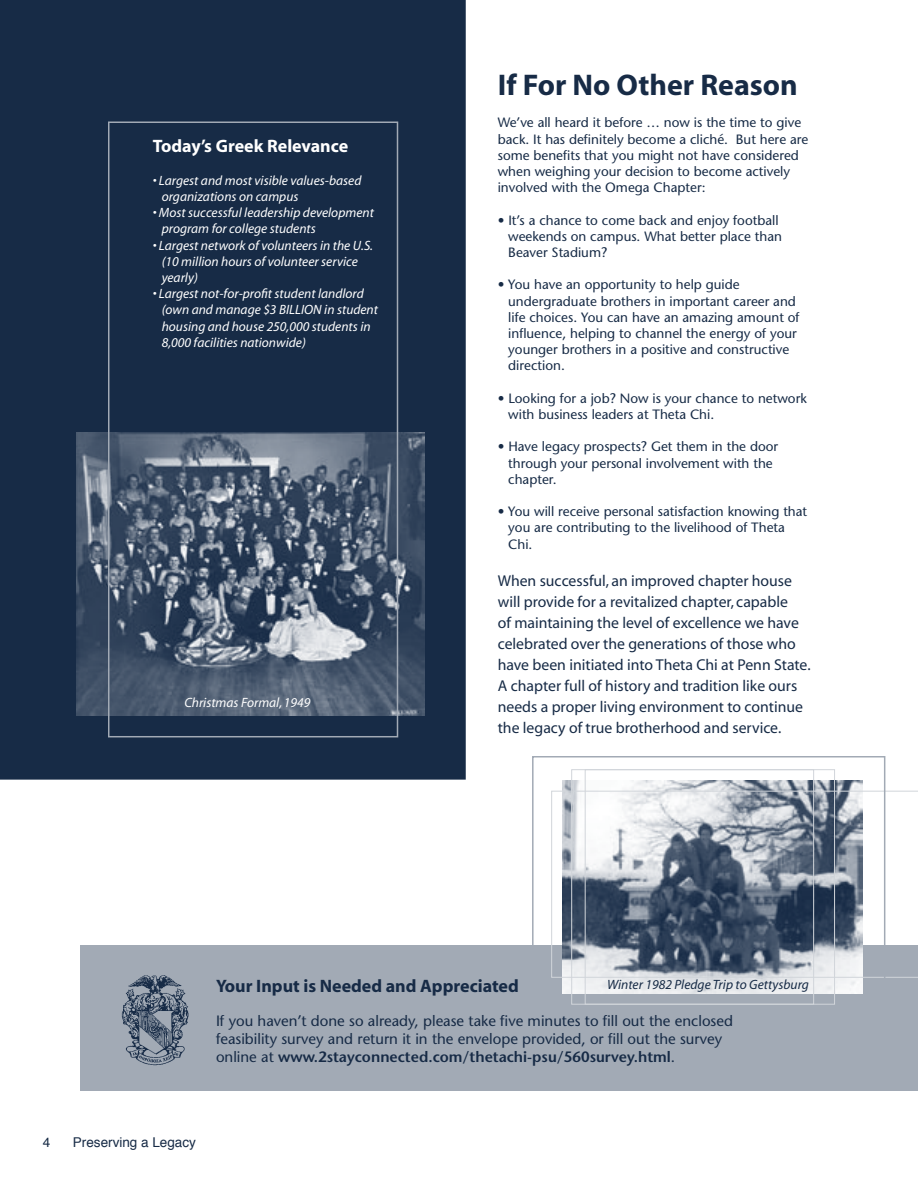
<style>
.page{position:relative;width:918px;height:1188px;background:#fff}
.page>*{position:absolute;margin:0;border:0;box-sizing:border-box;transform-origin:0 0}
._2_Heading{font:700 30px "Myriad";color:#172b46}
._2_Subhead{font:700 18px "Myriad";color:#172b46}
._2_Subhead-2{font:700 18px "Myriad";color:#fff}
._2_Bodytext{font:15.75px/21px "Myriad";color:#172b46}
._2_Bodytext-2{font:15px/18px "Stone Sans";color:#172b46}
._2_Bodytext-3{font:13.5px/16.2px "Stone Sans";color:#172b46}
._2_Caption{font:italic 13.5px/16.2px "Myriad";color:#fff}
._2_Caption-2{font:italic 13.5px "Myriad";color:#172b46}
.t1{font:13.5px "Helvetica";color:#172b46}
.s1{font-weight:600}
</style>
<div class="page">
<div style="left:0;top:0;width:466px;height:780px;background:#172b46"></div>
<img style="left:76px;top:432px;width:348px;height:284px">
<div style="left:80px;top:945px;width:838px;height:145px;background:#a2aab5"></div>
<img style="left:562px;top:781px;width:300px;height:213px">
<svg style="left:551px;top:791px;width:367px;height:186px"></svg>
<div style="left:571px;top:770px;width:264px;height:234px;border:1px solid #d1d5da"></div>
<div style="left:532px;top:756px;width:353px;height:251px;border:2px solid #a2aab5"></div>
<div style="left:108px;top:122px;width:290px;height:615px;border:2px solid #a2aab5"></div>
<img style="left:121px;top:975px;width:68px;height:91px">
<p class="_2_Subhead-2" style="left:153px;top:137px;width:197px">Today’s Greek Relevance</p>
<p class="_2_Caption" style="left:162px;top:173px;width:201px;text-indent:-9px">• Largest and most visible values-based organizations on campus</p>
<p class="_2_Caption" style="left:162px;top:205px;width:214px;text-indent:-9px">• Most successful leadership development program for college students</p>
<p class="_2_Caption" style="left:162px;top:238px;width:213px;text-indent:-9px">• Largest network of volunteers in the U.S. (10 million hours of volunteer service yearly)</p>
<p class="_2_Caption" style="left:162px;top:286px;width:218px;text-indent:-9px">• Largest not-for-profit student landlord (own and manage $3 BILLION in student housing and house 250,000 students in 8,000 facilities nationwide)</p>
<p class="_2_Caption" style="left:184px;top:695px;width:128px">Christmas Formal, 1949</p>
<p class="_2_Heading" style="left:498px;top:69px;width:301px">If For No Other Reason</p>
<p class="_2_Bodytext-3" style="left:498px;top:115px;width:312px">We’ve all heard it before … now is the time to give back. It has definitely become a cliché. But here are some benefits that you might not have considered when weighing your decision to become actively involved with the Omega Chapter:</p>
<p class="_2_Bodytext-3" style="left:508px;top:212px;width:275px;text-indent:-10px">• It’s a chance to come back and enjoy football weekends on campus. What better place than<br>Beaver Stadium?</p>
<p class="_2_Bodytext-3" style="left:508px;top:277px;width:293px;text-indent:-10px">• You have an opportunity to help guide undergraduate brothers in important career and life choices. You can have an amazing amount of influence, helping to channel the energy of your younger brothers in a positive and constructive direction.</p>
<p class="_2_Bodytext-3" style="left:508px;top:390px;width:300px;text-indent:-10px">• Looking for a job? Now is your chance to network with business leaders at Theta Chi.</p>
<p class="_2_Bodytext-3" style="left:508px;top:439px;width:271px;text-indent:-10px">• Have legacy prospects? Get them in the door through your personal involvement with the chapter.</p>
<p class="_2_Bodytext-3" style="left:508px;top:503px;width:301px;text-indent:-10px">• You will receive personal satisfaction knowing that you are contributing to the livelihood of Theta<br>Chi.</p>
<p class="_2_Bodytext" style="left:498px;top:571px;width:314px">When successful, an improved chapter house will provide for a revitalized chapter, capable<br>of maintaining the level of excellence we have celebrated over the generations of those who have been initiated into Theta Chi at Penn State.<br>A chapter full of history and tradition like ours needs a proper living environment to continue the legacy of true brotherhood and service.</p>
<p class="_2_Subhead" style="left:216px;top:977px;width:304px">Your Input is Needed and Appreciated</p>
<p class="_2_Bodytext-2" style="left:216px;top:1012px;width:519px">If you haven’t done so already, please take five minutes to fill out the enclosed feasibility survey and return it in the envelope provided, or fill out the survey online at <span class="s1">www.2stayconnected.com/thetachi-psu/560survey.html</span>.</p>
<p class="_2_Caption-2" style="left:607px;top:978px;width:203px">Winter 1982 Pledge Trip to Gettysburg</p>
<p class="t1" style="left:43px;top:1133px;width:9px">4</p>
<p class="t1" style="left:73px;top:1133px;width:125px">Preserving a Legacy</p>
</div>
